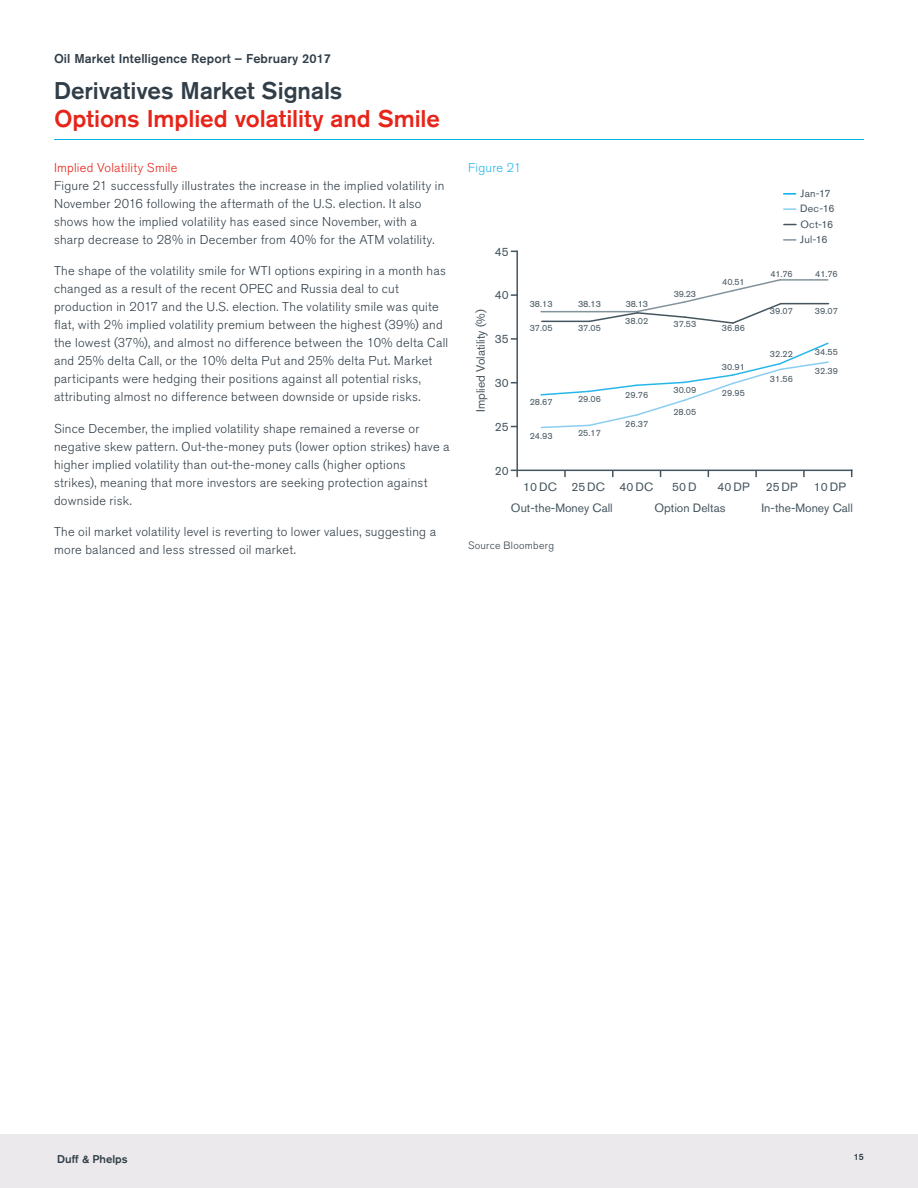
<style>
.page{position:relative;width:918px;height:1188px;background:#fff}
.page>*{position:absolute;margin:0;border:0;box-sizing:border-box;transform-origin:0 0}
.t1{font:500 24px "Akzidenz Grotesk BQ";color:#e72419}
.t2{font:500 24px "Akzidenz Grotesk BQ";letter-spacing:-.005em;color:#313e48}
.Body_Text{font:300 12.75px/18px "Akzidenz Grotesk BQ";letter-spacing:.02em;color:#313e48}
.t3{font:500 12.75px "Akzidenz Grotesk BQ";letter-spacing:.01em;color:#313e48}
.Body_Subheads{font:300 12.75px "Akzidenz Grotesk BQ";letter-spacing:.02em;color:#e72419}
.Article_Subhead{font:300 12.75px "Akzidenz Grotesk BQ";letter-spacing:.015em;color:#26b6ea}
.t4{font:12px "Akzidenz Grotesk BQ";color:#45555f}
.t5{font:500 11.25px "Akzidenz Grotesk BQ";color:#313e48}
.t6{font:10.5px/15.3px "Akzidenz Grotesk BQ";letter-spacing:.025em;color:#45555f}
.Footnote{font:300 10.5px "Akzidenz Grotesk BQ";letter-spacing:.03em;color:#313e48}
.t7{font:9px "Akzidenz Grotesk BQ";color:#45555f}
.t8{font:500 9px "Akzidenz Grotesk BQ";color:#313e48}
</style>
<div class="page">
<div style="left:0;top:1134px;width:918px;height:54px;background:#ebe9eb"></div>
<svg style="left:784px;top:208px;width:12px;height:2px"></svg>
<svg style="left:784px;top:193px;width:12px;height:2px"></svg>
<svg style="left:784px;top:224px;width:12px;height:1px"></svg>
<svg style="left:784px;top:239px;width:12px;height:2px"></svg>
<hr style="left:517px;top:470px;width:335px;height:1px;background:#45555f">
<svg style="left:564px;top:471px;width:2px;height:6px"></svg>
<svg style="left:612px;top:471px;width:2px;height:6px"></svg>
<svg style="left:755px;top:471px;width:2px;height:6px"></svg>
<svg style="left:803px;top:471px;width:2px;height:6px"></svg>
<hr style="left:516px;top:251px;width:2px;height:219px;background:#45555f">
<svg style="left:511px;top:470px;width:7px;height:7px"></svg>
<svg style="left:511px;top:338px;width:6px;height:2px"></svg>
<svg style="left:540px;top:342px;width:289px;height:87px"></svg>
<hr style="left:541px;top:311px;width:48px;height:1px;background:#83939c">
<hr style="left:780px;top:279px;width:48px;height:2px;background:#83939c">
<hr style="left:542px;top:321px;width:48px;height:1px;background:#45555f">
<svg style="left:588px;top:279px;width:195px;height:45px"></svg>
<hr style="left:781px;top:303px;width:48px;height:1px;background:#45555f">
<hr style="left:54px;top:139px;width:810px;height:1px;background:#00b5e6">
<p class="t3" style="left:54px;top:51px;width:279px">Oil Market Intelligence Report – February 2017</p>
<p class="t2" style="left:54px;top:76px;width:290px">Derivatives Market Signals</p>
<p class="t1" style="left:54px;top:104px;width:388px">Options Implied volatility and Smile</p>
<p class="Body_Subheads" style="left:54px;top:160px;width:125px">Implied Volatility Smile</p>
<p class="Body_Text" style="left:54px;top:176px;width:392px">Figure 21 successfully illustrates the increase in the implied volatility in November 2016 following the aftermath of the U.S. election. It also shows how the implied volatility has eased since November, with a sharp decrease to 28% in December from 40% for the ATM volatility.</p>
<p class="Body_Text" style="left:54px;top:262px;width:396px">The shape of the volatility smile for WTI options expiring in a month has changed as a result of the recent OPEC and Russia deal to cut production in 2017 and the U.S. election. The volatility smile was quite flat, with 2% implied volatility premium between the highest (39%) and the lowest (37%), and almost no difference between the 10% delta Call and 25% delta Call, or the 10% delta Put and 25% delta Put. Market participants were hedging their positions against all potential risks, attributing almost no difference between downside or upside risks.</p>
<p class="Body_Text" style="left:54px;top:419px;width:397px">Since December, the implied volatility shape remained a reverse or negative skew pattern. Out-the-money puts (lower option strikes) have a higher implied volatility than out-the-money calls (higher options strikes), meaning that more investors are seeking protection against downside risk.</p>
<p class="Body_Text" style="left:54px;top:523px;width:384px">The oil market volatility level is reverting to lower values, suggesting a more balanced and less stressed oil market.</p>
<p class="Article_Subhead" style="left:468px;top:160px;width:55px">Figure 21</p>
<p class="t4" style="left:495px;top:244px;width:15px">45</p>
<p class="t4" style="left:495px;top:288px;width:15px">40</p>
<p class="t4" style="left:474px;top:412px;width:104px;rotate:-90deg">Implied Volatility (%)</p>
<p class="t4" style="left:495px;top:332px;width:15px">35</p>
<p class="t4" style="left:495px;top:376px;width:15px">30</p>
<p class="t4" style="left:495px;top:420px;width:15px">25</p>
<p class="t4" style="left:495px;top:463px;width:15px">20</p>
<p class="t7" style="left:530px;top:298px;width:25px">38.13</p>
<p class="t7" style="left:530px;top:323px;width:25px">37.05</p>
<p class="t7" style="left:578px;top:323px;width:25px">37.05</p>
<p class="t7" style="left:578px;top:298px;width:25px">38.13</p>
<p class="t7" style="left:626px;top:298px;width:24px">38.13</p>
<p class="t7" style="left:625px;top:315px;width:25px">38.02</p>
<p class="t7" style="left:530px;top:397px;width:25px">28.67</p>
<p class="t7" style="left:578px;top:394px;width:25px">29.06</p>
<p class="t7" style="left:530px;top:431px;width:25px">24.93</p>
<p class="t7" style="left:578px;top:427px;width:25px">25.17</p>
<p class="t7" style="left:625px;top:390px;width:25px">29.76</p>
<p class="t7" style="left:625px;top:419px;width:25px">26.37</p>
<p class="t7" style="left:674px;top:288px;width:24px">39.23</p>
<p class="t7" style="left:673px;top:318px;width:25px">37.53</p>
<p class="t7" style="left:673px;top:385px;width:25px">30.09</p>
<p class="t7" style="left:673px;top:406px;width:25px">28.05</p>
<p class="t7" style="left:722px;top:277px;width:24px">40.51</p>
<p class="t7" style="left:722px;top:322px;width:25px">36.86</p>
<p class="t7" style="left:722px;top:362px;width:25px">30.91</p>
<p class="t7" style="left:722px;top:388px;width:25px">29.95</p>
<p class="t6" style="left:800px;top:186px;width:36px">Jan-17<br>Dec-16<br>Oct-16<br>Jul-16</p>
<p class="t7" style="left:770px;top:268px;width:24px">41.76</p>
<p class="t7" style="left:815px;top:268px;width:24px">41.76</p>
<p class="t7" style="left:770px;top:306px;width:25px">39.07</p>
<p class="t7" style="left:815px;top:306px;width:25px">39.07</p>
<p class="t7" style="left:770px;top:349px;width:25px">32.22</p>
<p class="t7" style="left:815px;top:347px;width:25px">34.55</p>
<p class="t7" style="left:770px;top:374px;width:25px">31.56</p>
<p class="t7" style="left:815px;top:365px;width:25px">32.39</p>
<p class="t4" style="left:523px;top:480px;width:132px">10 DC 25 DC 40 DC</p>
<p class="t4" style="left:672px;top:480px;width:26px">50D</p>
<p class="t4" style="left:718px;top:480px;width:34px">40 DP</p>
<p class="t4" style="left:766px;top:480px;width:34px">25 DP</p>
<p class="t4" style="left:814px;top:480px;width:34px">10 DP</p>
<p class="t4" style="left:511px;top:501px;width:103px">Out-the-Money Call</p>
<p class="t4" style="left:654px;top:501px;width:73px">Option Deltas</p>
<p class="t4" style="left:762px;top:501px;width:93px">In-the-Money Call</p>
<p class="Footnote" style="left:468px;top:539px;width:88px">Source Bloomberg</p>
<p class="t5" style="left:57px;top:1152px;width:72px">Duff &amp; Phelps</p>
<p class="t8" style="left:854px;top:1151px;width:12px">15</p>
</div>
